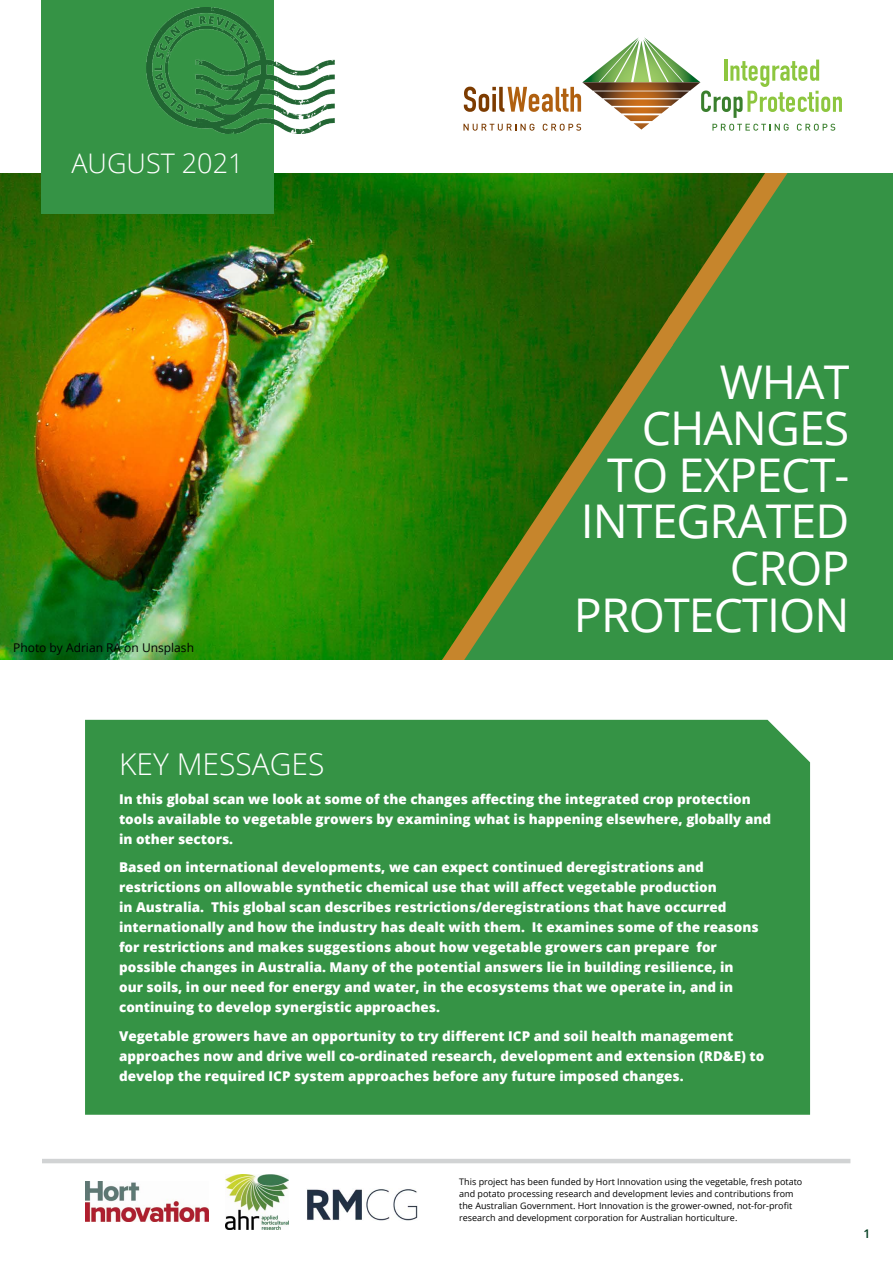
<style>
.page{position:relative;width:893px;height:1263px;background:#fff}
.page>*{position:absolute;margin:0;border:0;box-sizing:border-box;transform-origin:0 0}
.t1{font:46.5px/46.5px "Open Sans";letter-spacing:-.02em;color:#fff;text-align:right}
.t2{font:300 30px "Open Sans";color:#fff}
.t3{font:300 27px "Open Sans";color:#fff}
.t4{font:800 13.5px/20px "Open Sans";color:#fff}
.t5{font:12px "Open Sans";color:#000101}
.t6{font:600 12px "Open Sans";color:#003c1f}
.t7{font:9px/12px "Open Sans";color:#000}
</style>
<div class="page">
<hr style="left:42px;top:1159px;width:808px;height:4px;background:#d1d3d4">
<img style="left:0;top:173px;width:432px;height:487px">
<div style="left:432px;top:173px;width:461px;height:487px;background:#359345"></div>
<svg style="left:398px;top:313px;width:282px;height:347px;background:#337e1f"></svg>
<svg style="left:463px;top:37px;width:379px;height:313px"></svg>
<div style="left:41px;top:0;width:233px;height:214px;background:#359345"></div>
<img style="left:307px;top:1189px;width:111px;height:31px">
<img style="left:86px;top:1182px;width:123px;height:39px">
<img style="left:226px;top:1175px;width:62px;height:54px">
<div style="left:85px;top:720px;width:725px;height:395px;background:#359345"></div>
<img style="left:147px;top:8px;width:188px;height:125px">
<h3 class="t3" style="left:71px;top:144px;width:174px">AUGUST 2021</h3>
<p class="t5" style="left:13px;top:640px;width:182px">Photo by Adrian RA on Unsplash</p>
<h1 class="t1" style="left:574px;top:358px;width:277px">WHAT<br>CHANGES<br>TO EXPECT-<br>INTEGRATED<br>CROP<br>PROTECTION</h1>
<h2 class="t2" style="left:119px;top:744px;width:207px">KEY MESSAGES</h2>
<p class="t4" style="left:119px;top:788px;width:654px">In this global scan we look at some of the changes affecting the integrated crop protection tools available to vegetable growers by examining what is happening elsewhere, globally and in other sectors.</p>
<p class="t4" style="left:119px;top:857px;width:641px">Based on international developments, we can expect continued deregistrations and restrictions on allowable synthetic chemical use that will affect vegetable production<br>in Australia. This global scan describes restrictions/deregistrations that have occurred internationally and how the industry has dealt with them. It examines some of the reasons for restrictions and makes suggestions about how vegetable growers can prepare for possible changes in Australia. Many of the potential answers lie in building resilience, in our soils, in our need for energy and water, in the ecosystems that we operate in, and in continuing to develop synergistic approaches.</p>
<p class="t4" style="left:119px;top:1025px;width:647px">Vegetable growers have an opportunity to try different ICP and soil health management approaches now and drive well co-ordinated research, development and extension (RD&amp;E) to develop the required ICP system approaches before any future imposed changes.</p>
<p class="t7" style="left:459px;top:1175px;width:345px">This project has been funded by Hort Innovation using the vegetable, fresh potato and potato processing research and development levies and contributions from the Australian Government. Hort Innovation is the grower-owned, not-for-profit research and development corporation for Australian horticulture.</p>
<p class="t6" style="left:863px;top:1225px;width:8px">1</p>
</div>
